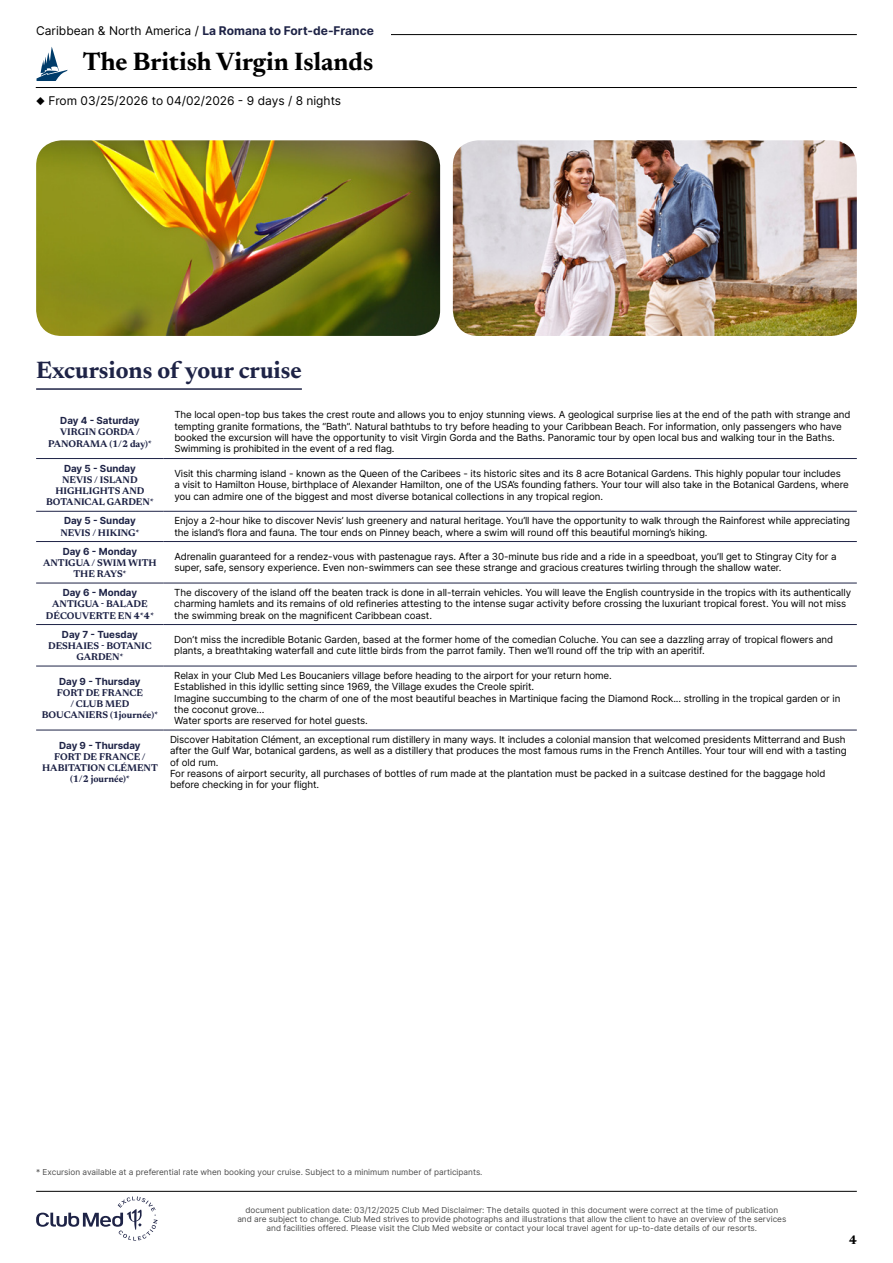
<style>
.page{position:relative;width:893px;height:1263px;background:#fff}
.page>*{position:absolute;margin:0;border:0;box-sizing:border-box;transform-origin:0 0}
.t1{font:700 25.5px "Newsreader 24 pt";color:#000}
.t2{font:700 24px "Newsreader 24 pt";color:#1e2346}
.t3{font:700 12.6px "Newsreader 24 pt";color:#000}
.t4{font:700 12px "Inter";color:#1e2346}
.t5{font:12px "Inter";color:#000}
.t6{font:9.75px/11.2px "Inter";letter-spacing:-.01em;color:#000}
.t7{font:700 9.75px/11.2px "Newsreader 24 pt";color:#1e2346;text-align:center}
.t8{font:700 9.75px "Inter";color:#1e2346}
.t9{font:8.25px/9px "Inter";color:#4d4d4d;text-align:center}
.s1{font-weight:400;color:#000}
</style>
<div class="page">
<hr style="left:107px;top:34px;width:750px;height:1px;background:#000">
<hr style="left:36px;top:87px;width:821px;height:1px;background:#000">
<svg style="left:36px;top:47px;width:32px;height:34px"></svg>
<div style="left:36px;top:26px;width:355px;height:17px;background:#fff"></div>
<img style="left:36px;top:140px;width:404px;height:196px">
<img style="left:453px;top:140px;width:404px;height:196px">
<hr style="left:36px;top:388px;width:266px;height:2px;background:#1e2346">
<hr style="left:36px;top:458px;width:128px;height:1px;background:#1e2346">
<hr style="left:164px;top:458px;width:693px;height:1px;background:#1e2346">
<hr style="left:36px;top:511px;width:128px;height:1px;background:#1e2346">
<hr style="left:164px;top:511px;width:693px;height:1px;background:#1e2346">
<hr style="left:36px;top:541px;width:128px;height:1px;background:#1e2346">
<hr style="left:164px;top:541px;width:693px;height:1px;background:#1e2346">
<hr style="left:36px;top:583px;width:128px;height:1px;background:#1e2346">
<hr style="left:164px;top:583px;width:693px;height:1px;background:#1e2346">
<hr style="left:36px;top:624px;width:128px;height:1px;background:#1e2346">
<hr style="left:164px;top:624px;width:693px;height:1px;background:#1e2346">
<hr style="left:36px;top:666px;width:128px;height:1px;background:#1e2346">
<hr style="left:36px;top:730px;width:128px;height:1px;background:#1e2346">
<hr style="left:164px;top:666px;width:693px;height:1px;background:#1e2346">
<hr style="left:164px;top:730px;width:693px;height:1px;background:#1e2346">
<svg style="left:36px;top:1196px;width:122px;height:44px"></svg>
<hr style="left:36px;top:1191px;width:821px;height:1px;background:#000">
<p class="t4" style="left:36px;top:22px;width:339px"><span class="s1">Caribbean &amp; North America /</span> La Romana to Fort-de-France</p>
<h1 class="t1" style="left:83px;top:43px;width:292px">The British Virgin Islands</h1>
<p class="t5" style="left:36px;top:92px;width:307px">◆ From 03/25/2026 to 04/02/2026 - 9 days / 8 nights</p>
<h2 class="t2" style="left:36px;top:353px;width:267px">Excursions of your cruise</h2>
<p class="t8" style="left:60px;top:413px;width:81px">Day 4 - Saturday</p>
<p class="t7" style="left:48px;top:426px;width:105px">VIRGIN GORDA /<br>PANORAMA (1/2 day)*</p>
<p class="t6" style="left:174px;top:409px;width:677px">The local open-top bus takes the crest route and allows you to enjoy stunning views. A geological surprise lies at the end of the path with strange and tempting granite formations, the “Bath”. Natural bathtubs to try before heading to your Caribbean Beach. For information, only passengers who have booked the excursion will have the opportunity to visit Virgin Gorda and the Baths. Panoramic tour by open local bus and walking tour in the Baths.<br>Swimming is prohibited in the event of a red flag.</p>
<p class="t8" style="left:64px;top:461px;width:73px">Day 5 - Sunday</p>
<p class="t7" style="left:46px;top:473px;width:109px">NEVIS / ISLAND<br>HIGHLIGHTS AND<br>BOTANICAL GARDEN*</p>
<p class="t6" style="left:174px;top:468px;width:676px">Visit this charming island - known as the Queen of the Caribees - its historic sites and its 8 acre Botanical Gardens. This highly popular tour includes a visit to Hamilton House, birthplace of Alexander Hamilton, one of the USA’s founding fathers. Your tour will also take in the Botanical Gardens, where you can admire one of the biggest and most diverse botanical collections in any tropical region.</p>
<p class="t8" style="left:64px;top:514px;width:73px">Day 5 - Sunday</p>
<p class="t7" style="left:60px;top:526px;width:81px">NEVIS / HIKING*</p>
<p class="t6" style="left:174px;top:515px;width:677px">Enjoy a 2-hour hike to discover Nevis’ lush greenery and natural heritage. You’ll have the opportunity to walk through the Rainforest while appreciating the island’s flora and fauna. The tour ends on Pinney beach, where a swim will round off this beautiful morning’s hiking.</p>
<p class="t8" style="left:63px;top:544px;width:76px">Day 6 - Monday</p>
<p class="t7" style="left:43px;top:556px;width:115px">ANTIGUA / SWIM WITH<br>THE RAYS*</p>
<p class="t6" style="left:174px;top:551px;width:664px">Adrenalin guaranteed for a rendez-vous with pastenague rays. After a 30-minute bus ride and a ride in a speedboat, you’ll get to Stingray City for a super, safe, sensory experience. Even non-swimmers can see these strange and gracious creatures twirling through the shallow water.</p>
<p class="t8" style="left:63px;top:585px;width:76px">Day 6 - Monday</p>
<p class="t7" style="left:46px;top:598px;width:110px">ANTIGUA - BALADE<br>DÉCOUVERTE EN 4*4*</p>
<p class="t6" style="left:174px;top:587px;width:678px">The discovery of the island off the beaten track is done in all-terrain vehicles. You will leave the English countryside in the tropics with its authentically charming hamlets and its remains of old refineries attesting to the intense sugar activity before crossing the luxuriant tropical forest. You will not miss the swimming break on the magnificent Caribbean coast.</p>
<p class="t8" style="left:62px;top:627px;width:77px">Day 7 - Tuesday</p>
<p class="t7" style="left:48px;top:639px;width:105px">DESHAIES - BOTANIC<br>GARDEN*</p>
<p class="t6" style="left:174px;top:634px;width:660px">Don’t miss the incredible Botanic Garden, based at the former home of the comedian Coluche. You can see a dazzling array of tropical flowers and plants, a breathtaking waterfall and cute little birds from the parrot family. Then we’ll round off the trip with an aperitif.</p>
<p class="t8" style="left:59px;top:674px;width:83px">Day 9 - Thursday</p>
<p class="t7" style="left:42px;top:686px;width:118px">FORT DE FRANCE<br>/ CLUB MED<br>BOUCANIERS (1journée)*</p>
<p class="t6" style="left:174px;top:670px;width:667px">Relax in your Club Med Les Boucaniers village before heading to the airport for your return home.<br>Established in this idyllic setting since 1969, the Village exudes the Creole spirit.<br>Imagine succumbing to the charm of one of the most beautiful beaches in Martinique facing the Diamond Rock... strolling in the tropical garden or in the coconut grove...<br>Water sports are reserved for hotel guests.</p>
<p class="t8" style="left:59px;top:738px;width:83px">Day 9 - Thursday</p>
<p class="t7" style="left:42px;top:750px;width:117px">FORT DE FRANCE /<br>HABITATION CLÉMENT (1/2 journée)*</p>
<p class="t6" style="left:170px;top:734px;width:678px">Discover Habitation Clément, an exceptional rum distillery in many ways. It includes a colonial mansion that welcomed presidents Mitterrand and Bush after the Gulf War, botanical gardens, as well as a distillery that produces the most famous rums in the French Antilles. Your tour will end with a tasting of old rum.<br>For reasons of airport security, all purchases of bottles of rum made at the plantation must be packed in a suitcase destined for the baggage hold before checking in for your flight.</p>
<p class="t9" style="left:36px;top:1168px;width:448px">* Excursion available at a preferential rate when booking your cruise. Subject to a minimum number of participants.</p>
<p class="t9" style="left:237px;top:1205px;width:551px">document publication date: 03/12/2025 Club Med Disclaimer: The details quoted in this document were correct at the time of publication and are subject to change. Club Med strives to provide photographs and illustrations that allow the client to have an overview of the services and facilities offered. Please visit the Club Med website or contact your local travel agent for up-to-date details of our resorts.</p>
<p class="t3" style="left:849px;top:1230px;width:9px">4</p>
</div>
